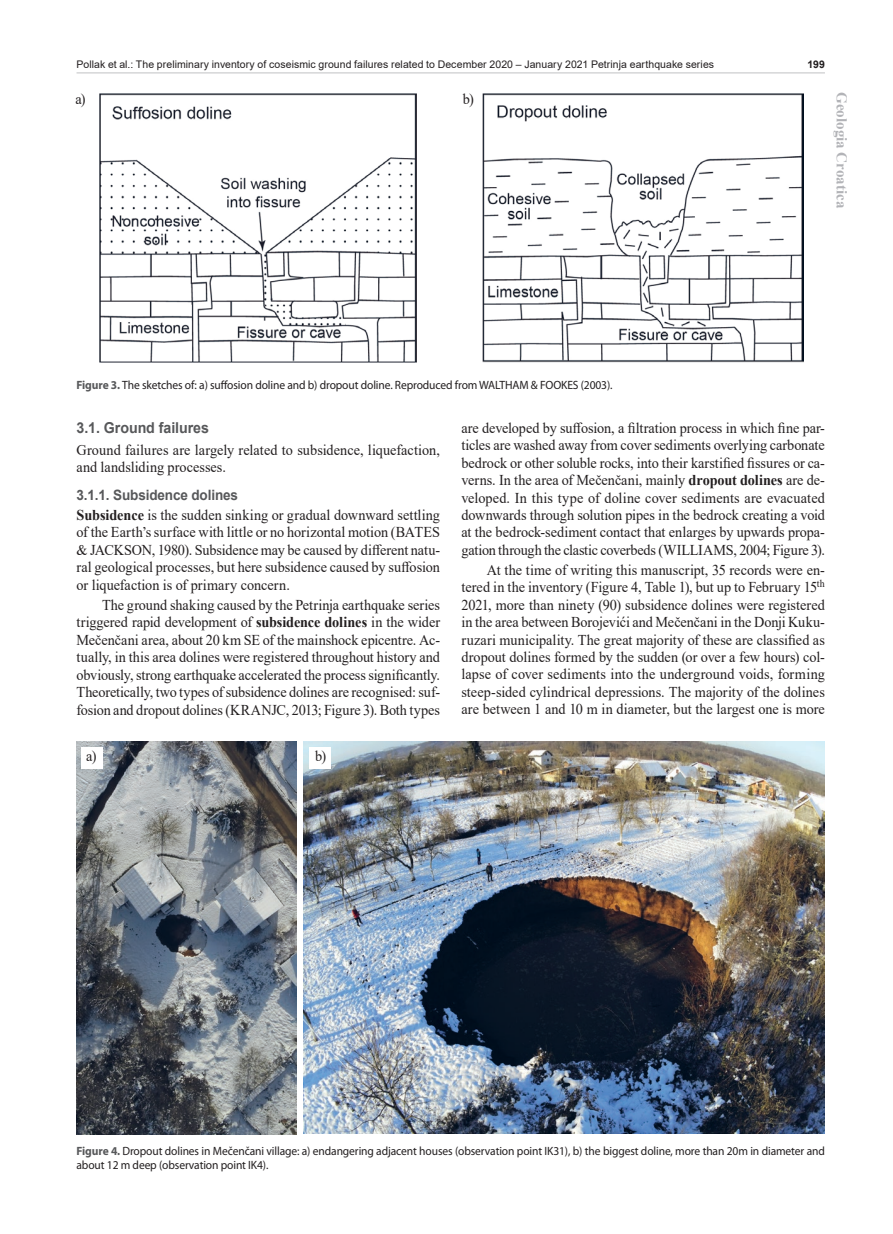
<style>
.page{position:relative;width:893px;height:1234px;background:#fff}
.page>*{position:absolute;margin:0;border:0;box-sizing:border-box;transform-origin:0 0}
.t1{font:15px/17.4px "Times New Roman";color:#231f20;text-align:justify;scale:.95 1}
.t2{font:700 15px "Arial";letter-spacing:-.005em;color:#57585a;scale:.95 1}
.t3{font:700 15px "Times New Roman";color:#b2b3b7}
.t4{font:700 14.25px "Arial";letter-spacing:-.01em;color:#57585a;scale:.95 1}
.t5{font:12px/14.1px "Myriad Pro";letter-spacing:-.01em;color:#231f20;scale:.96 1}
.t6{font:10.5px "Arial";letter-spacing:.005em;color:#231f20}
.t7{font:700 10.5px "Arial";color:#231f20}
.s1{font-weight:700;color:#57585a}
.s2{font-weight:700}
</style>
<div class="page">
<hr style="left:77px;top:72px;width:748px;height:1px;background:#c7c8ca">
<img style="left:100px;top:94px;width:317px;height:268px">
<img style="left:483px;top:94px;width:320px;height:268px">
<img style="left:77px;top:741px;width:219px;height:393px">
<img style="left:303px;top:741px;width:522px;height:392px">
<div style="left:81px;top:747px;width:21px;height:21px;background:#fff"></div>
<div style="left:310px;top:747px;width:21px;height:21px;background:#fff"></div>
<p class="t6" style="left:77px;top:57px;width:639px">Pollak et al.: The preliminary inventory of coseismic ground failures related to December 2020 – January 2021 Petrinja earthquake series</p>
<p class="t7" style="left:807px;top:57px;width:19px">199</p>
<p class="t1" style="left:75px;top:90px;width:12px">a)</p>
<p class="t1" style="left:463px;top:90px;width:13px">b)</p>
<p class="t3" style="left:853px;top:92px;width:118px;rotate:90deg">Geologia Croatica</p>
<p class="t5" style="left:77px;top:377px;width:560px"><span class="s1">Figure 3.</span> The sketches of: a) suffosion doline and b) dropout doline. Reproduced from WALTHAM &amp; FOOKES (2003).</p>
<p class="t2" style="left:77px;top:417px;width:141px">3.1. Ground failures</p>
<p class="t1" style="left:77px;top:440px;width:384px">Ground failures are largely related to subsidence, liquefaction, and landsliding processes.</p>
<p class="t4" style="left:77px;top:484px;width:172px">3.1.1. Subsidence dolines</p>
<p class="t1" style="left:77px;top:505px;width:384px"><span class="s2">Subsidence</span> is the sudden sinking or gradual downward settling of the Earth’s surface with little or no horizontal motion (BATES &amp; JACKSON, 1980). Subsidence may be caused by different natu&shy;ral geological processes, but here subsidence caused by suffosion or liquefaction is of primary concern.</p>
<p class="t1" style="left:77px;top:595px;width:384px;text-indent:26px">The ground shaking caused by the Petrinja earthquake series triggered rapid development of <span class="s2">subsidence dolines</span> in the wider Mečenčani area, about 20 km SE of the mainshock epicentre. Ac&shy;tually, in this area dolines were registered throughout history and obviously, strong earthquake accelerated the process significantly.<br>Theoretically, two types of subsidence dolines are recognised: suf&shy;fosion and dropout dolines (KRANJC, 2013; Figure 3). Both types</p>
<p class="t1" style="left:86px;top:747px;width:12px">a)</p>
<p class="t1" style="left:315px;top:747px;width:13px">b)</p>
<p class="t1" style="left:461px;top:418px;width:384px">are developed by suffosion, a filtration process in which fine par&shy;ticles are washed away from cover sediments overlying carbonate bedrock or other soluble rocks, into their karstified fissures or ca&shy;verns. In the area of Mečenčani, mainly <span class="s2">dropout dolines</span> are de&shy;veloped. In this type of doline cover sediments are evacuated downwards through solution pipes in the bedrock creating a void at the bedrock-sediment contact that enlarges by upwards propa&shy;gation through the clastic coverbeds (WILLIAMS, 2004; Figure 3).</p>
<p class="t1" style="left:461px;top:560px;width:384px;text-indent:26px">At the time of writing this manuscript, 35 records were en&shy;tered in the inventory (Figure 4, Table 1), but up to February 15<sup>th </sup>2021, more than ninety (90) subsidence dolines were registered in the area between Borojevići and Mečenčani in the Donji Kuku&shy;ruzari municipality. The great majority of these are classified as dropout dolines formed by the sudden (or over a few hours) col&shy;lapse of cover sediments into the underground voids, forming steep-sided cylindrical depressions. The majority of the dolines are between 1 and 10 m in diameter, but the largest one is more</p>
<p class="t5" style="left:77px;top:1143px;width:781px"><span class="s1">Figure 4.</span> Dropout dolines in Mečenčani village: a) endangering adjacent houses (observation point IK31), b) the biggest doline, more than 20m in diameter and about 12 m deep (observation point IK4).</p>
</div>
